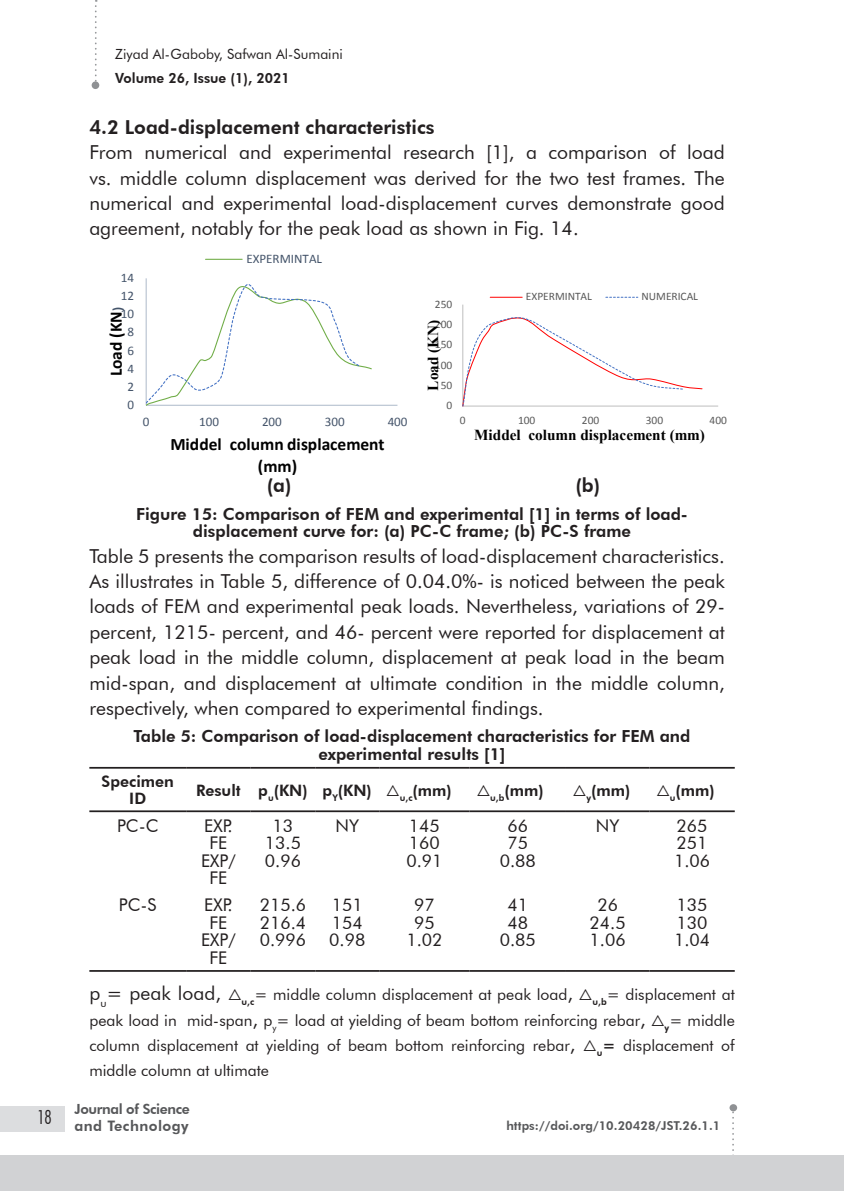
<style>
.page{position:relative;width:844px;height:1191px;background:#fff}
.page>*{position:absolute;margin:0;border:0;box-sizing:border-box;transform-origin:0 0}
.t1{font:19.25px/25.4px "Futura BT";color:#231f20;text-align:justify}
.t2{font:800 19.25px "Futura BT";color:#231f20}
.t3{font:300 condensed 19.25px "Futura BT";color:#231f20}
.t4{font:17.5px/17.5px "Futura BT";color:#231f20;text-align:center}
.t5{font:700 17.5px/21.3px "Calibri";color:#000;text-align:center}
.t6{font:800 16.62px/17.5px "Futura BT";color:#231f20;text-align:center}
.t7{font:15.75px/25.4px "Futura BT";color:#231f20;text-align:justify}
.t8{font:800 15.75px/17.5px "Futura BT";color:#231f20;text-align:center}
.t9{font:700 15.22px "Times New Roman";color:#000}
.t10{font:800 14.53px "Futura BT";letter-spacing:.03em;color:#57585a}
.t11{font:14px "Futura BT";color:#231f20}
.t12{font:800 14px "Futura BT";color:#231f20}
.t13{font:800 14px "Futura BT";letter-spacing:-.025em;color:#57585a}
.t14{font:13.12px "Calibri";color:#44546a}
.t15{font:800 12.25px "Futura BT";letter-spacing:.005em;color:#57585a}
.t16{font:11.38px "Calibri";color:#595959}
.s1{font-size:13.12px;color:#44546a}
.s2{font-size:19.25px}
.s3{font-weight:800}
</style>
<div class="page">
<svg style="left:95px;top:0;width:2px;height:81px"></svg>
<div style="left:92px;top:81px;width:7px;height:8px;background:#8f9194;border-radius:50%"></div>
<div style="left:0;top:1105px;width:64px;height:26px;background:#dcdddf"></div>
<svg style="left:732px;top:1111px;width:1px;height:44px"></svg>
<div style="left:729px;top:1104px;width:8px;height:7px;background:#8f9194;border-radius:50%"></div>
<div style="left:0;top:1155px;width:843px;height:36px;background:#d1d2d4"></div>
<hr style="left:843px;top:1155px;width:1px;height:36px;background:#d1d2d4">
<hr style="left:89px;top:767px;width:97px;height:1px;background:#231f20">
<hr style="left:186px;top:767px;width:65px;height:1px;background:#231f20">
<hr style="left:251px;top:767px;width:64px;height:1px;background:#231f20">
<hr style="left:315px;top:767px;width:64px;height:1px;background:#231f20">
<hr style="left:379px;top:767px;width:90px;height:1px;background:#231f20">
<hr style="left:469px;top:767px;width:97px;height:1px;background:#231f20">
<hr style="left:566px;top:767px;width:83px;height:1px;background:#231f20">
<hr style="left:649px;top:767px;width:85px;height:1px;background:#231f20">
<hr style="left:89px;top:810px;width:97px;height:2px;background:#231f20">
<hr style="left:186px;top:810px;width:65px;height:2px;background:#231f20">
<hr style="left:251px;top:810px;width:64px;height:2px;background:#231f20">
<hr style="left:315px;top:810px;width:64px;height:2px;background:#231f20">
<hr style="left:379px;top:810px;width:90px;height:2px;background:#231f20">
<hr style="left:469px;top:810px;width:97px;height:2px;background:#231f20">
<hr style="left:566px;top:810px;width:83px;height:2px;background:#231f20">
<hr style="left:649px;top:810px;width:85px;height:2px;background:#231f20">
<hr style="left:89px;top:970px;width:97px;height:1px;background:#231f20">
<hr style="left:186px;top:970px;width:65px;height:1px;background:#231f20">
<hr style="left:251px;top:970px;width:64px;height:1px;background:#231f20">
<hr style="left:315px;top:970px;width:64px;height:1px;background:#231f20">
<hr style="left:379px;top:970px;width:90px;height:1px;background:#231f20">
<hr style="left:469px;top:970px;width:97px;height:1px;background:#231f20">
<hr style="left:566px;top:970px;width:83px;height:1px;background:#231f20">
<hr style="left:649px;top:970px;width:85px;height:1px;background:#231f20">
<hr style="left:146px;top:278px;width:1px;height:127px;background:#adb9ca">
<hr style="left:146px;top:405px;width:251px;height:1px;background:#adb9ca">
<svg style="left:146px;top:279px;width:226px;height:127px"></svg>
<hr style="left:205px;top:259px;width:37px;height:1px;background:#70ad47">
<hr style="left:462px;top:304px;width:1px;height:102px;background:#bfbfbf">
<hr style="left:462px;top:405px;width:256px;height:1px;background:#bfbfbf">
<svg style="left:462px;top:316px;width:241px;height:91px"></svg>
<hr style="left:490px;top:297px;width:32px;height:1px;background:#f00">
<svg style="left:605px;top:297px;width:32px;height:1px"></svg>
<p class="t3" style="left:37px;top:1105px;width:16px">18</p>
<p class="t11" style="left:115px;top:46px;width:229px">Ziyad Al-Gaboby, Safwan Al-Sumaini</p>
<p class="t12" style="left:115px;top:70px;width:176px">Volume 26, Issue (1), 2021</p>
<p class="t2" style="left:89px;top:115px;width:346px">4.2 Load-displacement characteristics</p>
<p class="t1" style="left:89px;top:139px;width:636px">From numerical and experimental research [1], a comparison of load vs. middle column displacement was derived for the two test frames. The numerical and experimental load-displacement curves demonstrate good agreement, notably for the peak load as shown in Fig. 14.</p>
<p class="t14" style="left:121px;top:269px;width:15px">14</p>
<p class="t14" style="left:121px;top:287px;width:15px">12</p>
<p class="t5" style="left:105px;top:376px;width:71px;rotate:-90deg">Load (KN<span class="s1">)</span></p>
<p class="t14" style="left:121px;top:306px;width:15px">10</p>
<p class="t14" style="left:127px;top:324px;width:8px">8</p>
<p class="t14" style="left:127px;top:342px;width:8px">6</p>
<p class="t14" style="left:127px;top:360px;width:8px">4</p>
<p class="t14" style="left:127px;top:378px;width:8px">2</p>
<p class="t14" style="left:127px;top:396px;width:8px">0</p>
<p class="t14" style="left:246px;top:250px;width:77px">EXPERMINTAL</p>
<p class="t14" style="left:143px;top:413px;width:8px">0</p>
<p class="t14" style="left:199px;top:413px;width:21px">100</p>
<p class="t14" style="left:262px;top:413px;width:21px">200</p>
<p class="t14" style="left:325px;top:413px;width:21px">300</p>
<p class="t14" style="left:387px;top:413px;width:21px">400</p>
<p class="t5" style="left:170px;top:434px;width:215px">Middel column displacement (mm)</p>
<p class="t16" style="left:435px;top:297px;width:19px">250</p>
<p class="t9" style="left:422px;top:390px;width:72px;rotate:-90deg">Load (KN)</p>
<p class="t16" style="left:435px;top:317px;width:19px">200</p>
<p class="t16" style="left:435px;top:337px;width:19px">150</p>
<p class="t16" style="left:435px;top:358px;width:19px">100</p>
<p class="t16" style="left:440px;top:378px;width:13px">50</p>
<p class="t16" style="left:446px;top:398px;width:7px">0</p>
<p class="t16" style="left:525px;top:289px;width:68px">EXPERMINTAL</p>
<p class="t16" style="left:641px;top:289px;width:58px">NUMERICAL</p>
<p class="t16" style="left:460px;top:413px;width:7px">0</p>
<p class="t16" style="left:518px;top:413px;width:19px">100</p>
<p class="t16" style="left:581px;top:413px;width:19px">200</p>
<p class="t16" style="left:645px;top:413px;width:19px">300</p>
<p class="t16" style="left:709px;top:413px;width:19px">400</p>
<p class="t9" style="left:474px;top:424px;width:232px">Middel column displacement (mm)</p>
<p class="t2" style="left:267px;top:474px;width:26px">(a)</p>
<p class="t2" style="left:575px;top:474px;width:26px">(b)</p>
<p class="t6" style="left:136px;top:505px;width:553px">Figure 15: Comparison of FEM and experimental [1] in terms of load&shy;displacement curve for: (a) PC-C frame; (b) PC-S frame</p>
<p class="t1" style="left:89px;top:543px;width:636px">Table 5 presents the comparison results of load-displacement characteristics.<br>As illustrates in Table 5, difference of 0.04.0%- is noticed between the peak loads of FEM and experimental peak loads. Nevertheless, variations of 29- percent, 1215- percent, and 46- percent were reported for displacement at peak load in the middle column, displacement at peak load in the beam mid-span, and displacement at ultimate condition in the middle column, respectively, when compared to experimental findings.</p>
<p class="t6" style="left:134px;top:727px;width:558px">Table 5: Comparison of load-displacement characteristics for FEM and experimental results [1]</p>
<p class="t8" style="left:101px;top:772px;width:74px">Specimen<br>ID</p>
<p class="t8" style="left:196px;top:781px;width:257px">Result p<sub>u</sub>(KN) p<sub>Y</sub>(KN) △<sub>u,c</sub>(mm)</p>
<p class="t8" style="left:476px;top:781px;width:68px">△<sub>u,b</sub>(mm)</p>
<p class="t8" style="left:573px;top:781px;width:59px">△<sub>y</sub>(mm)</p>
<p class="t8" style="left:656px;top:781px;width:60px">△<sub>u</sub>(mm)</p>
<p class="t4" style="left:117px;top:816px;width:43px">PC-C</p>
<p class="t4" style="left:201px;top:816px;width:36px">EXP.<br>FE<br>EXP/<br>FE</p>
<p class="t4" style="left:265px;top:816px;width:38px">13<br>13.5<br>0.96</p>
<p class="t4" style="left:335px;top:816px;width:25px">NY</p>
<p class="t4" style="left:406px;top:816px;width:38px;text-align:left">145<br>160<br>0.91</p>
<p class="t4" style="left:499px;top:816px;width:38px">66<br>75<br>0.88</p>
<p class="t4" style="left:595px;top:816px;width:25px">NY</p>
<p class="t4" style="left:673px;top:816px;width:38px;text-align:left">265<br>251<br>1.06</p>
<p class="t4" style="left:119px;top:896px;width:39px">PC-S</p>
<p class="t4" style="left:201px;top:896px;width:36px">EXP.<br>FE<br>EXP/<br>FE</p>
<p class="t4" style="left:260px;top:896px;width:48px;text-align:justify">215.6<br>216.4<br>0.996</p>
<p class="t4" style="left:329px;top:896px;width:38px;text-align:left">151<br>154<br>0.98</p>
<p class="t4" style="left:406px;top:896px;width:38px">97<br>95<br>1.02</p>
<p class="t4" style="left:499px;top:896px;width:38px">41<br>48<br>0.85</p>
<p class="t4" style="left:589px;top:896px;width:38px">26<br>24.5<br>1.06</p>
<p class="t4" style="left:673px;top:896px;width:38px;text-align:left">135<br>130<br>1.04</p>
<p class="t7" style="left:89px;top:981px;width:646px"><span class="s2">p</span><sub>u</sub><span class="s2">= peak load,</span> △<sub>u,c</sub>= middle column displacement at peak load<span class="s2">,</span> △<sub>u,b</sub>= displacement at peak load in mid-span<span class="s2">,</span> p<sub>y</sub>= load at yielding of beam bottom reinforcing rebar<span class="s2">,</span> △<sub>y</sub>= middle column displacement at yielding of beam bottom reinforcing rebar<span class="s2">,</span> △<sub>u</sub><span class="s3">=</span> displacement of middle column at ultimate</p>
<p class="t13" style="left:74px;top:1100px;width:117px">Journal of Science</p>
<p class="t10" style="left:74px;top:1117px;width:116px">and Technology</p>
<p class="t15" style="left:506px;top:1117px;width:215px">https://doi.org/10.20428/JST.26.1.1</p>
</div>
